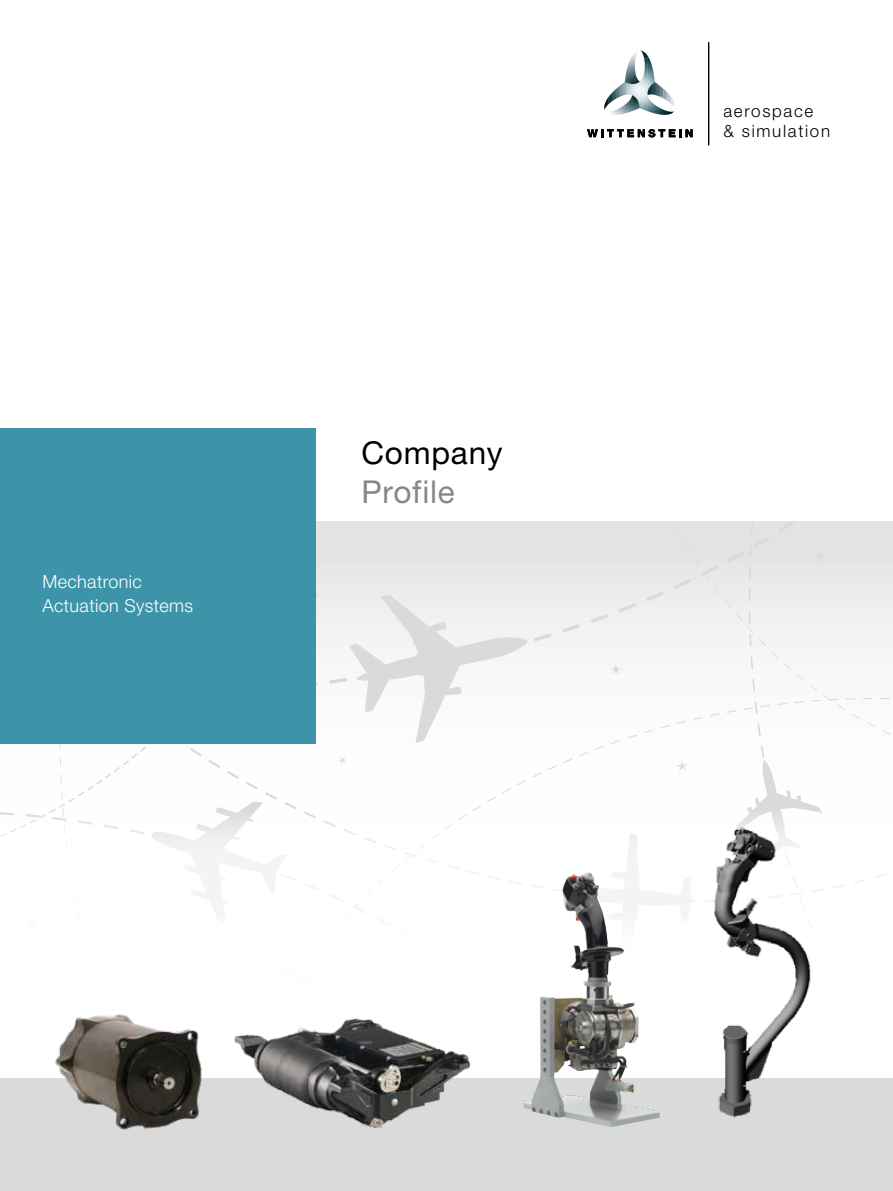
<style>
.page{position:relative;width:893px;height:1191px;background:#fff}
.page>*{position:absolute;margin:0;border:0;box-sizing:border-box;transform-origin:0 0}
.t1{font:31.5px "Helvetica Neue LT Std";letter-spacing:.025em;color:#000}
.t2{font:31.5px "Helvetica Neue LT Std";letter-spacing:.025em;color:#878787}
.t3{font:300 18px/24px "Helvetica Neue LT Std";letter-spacing:.02em;color:#fff}
.t4{font:300 16.95px/20.2px "Helvetica Neue LT";letter-spacing:.1em;color:#000}
</style>
<div class="page">
<svg style="left:343px;top:521px;width:277px;height:161px;fill:#e8e8e8"></svg>
<svg style="left:867px;top:722px;width:23px;height:12px"></svg>
<svg style="left:620px;top:521px;width:240px;height:198px;fill:#f0f0f0"></svg>
<svg style="left:0;top:521px;width:343px;height:288px"></svg>
<svg style="left:747px;top:760px;width:73px;height:49px"></svg>
<svg style="left:149px;top:801px;width:137px;height:8px"></svg>
<svg style="left:349px;top:595px;width:179px;height:148px"></svg>
<svg style="left:316px;top:547px;width:2px;height:68px"></svg>
<svg style="left:46px;top:743px;width:78px;height:66px"></svg>
<div style="left:0;top:1078px;width:893px;height:113px;background:#dadada"></div>
<svg style="left:605px;top:51px;width:70px;height:64px"></svg>
<svg style="left:587px;top:129px;width:106px;height:8px"></svg>
<hr style="left:708px;top:42px;width:1px;height:103px;background:#000">
<div style="left:0;top:428px;width:316px;height:315px;background:#3d94a8"></div>
<img style="left:523px;top:872px;width:135px;height:255px">
<img style="left:704px;top:818px;width:120px;height:300px">
<img style="left:234px;top:1018px;width:237px;height:111px">
<img style="left:55px;top:1014px;width:147px;height:116px">
<p class="t3" style="left:43px;top:569px;width:152px">Mechatronic<br>Actuation Systems</p>
<h1 class="t1" style="left:361px;top:434px;width:143px">Company</h1>
<h1 class="t2" style="left:361px;top:473px;width:95px">Profile</h1>
<p class="t4" style="left:723px;top:100px;width:108px">aerospace<br>&amp; simulation</p>
</div>
